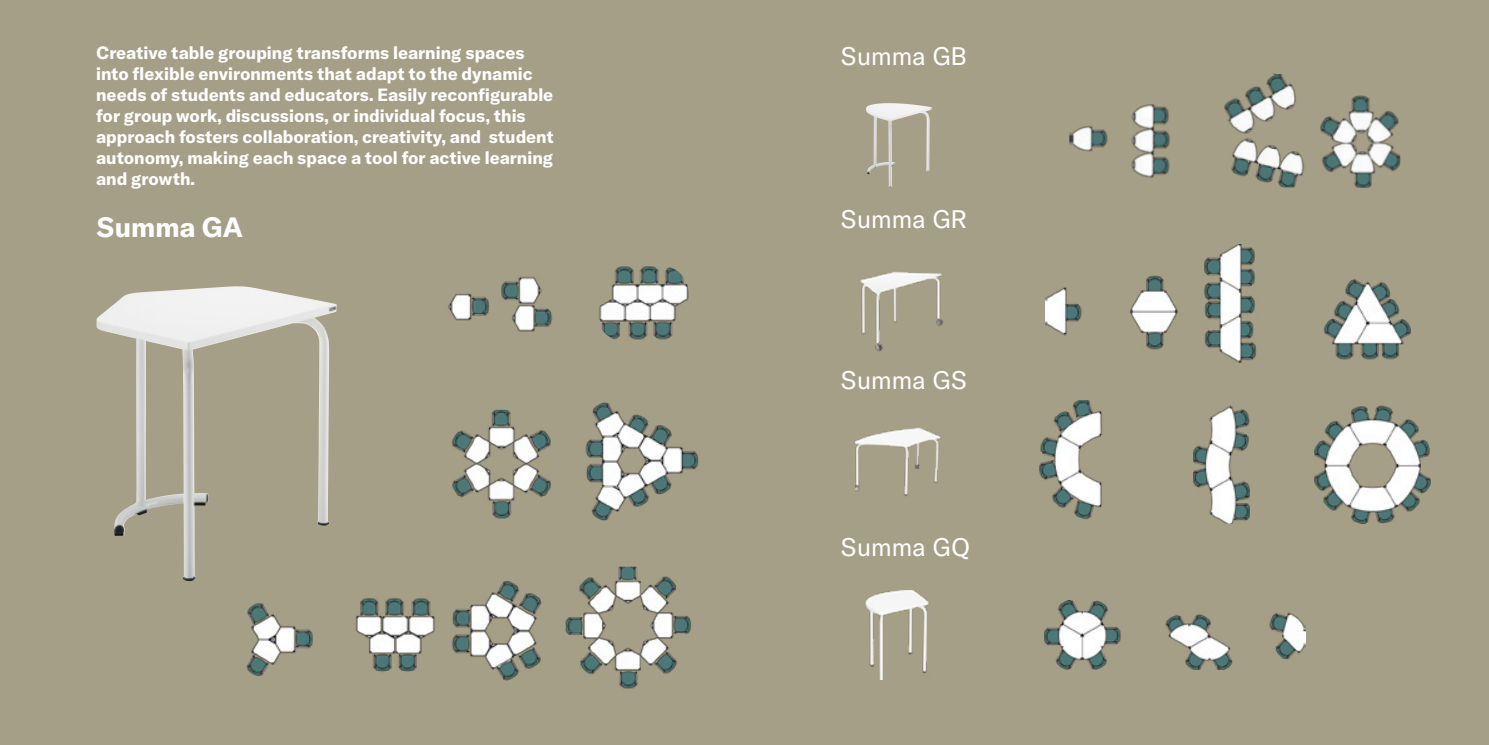
<style>
.page{position:relative;width:1489px;height:745px;background:#fff}
.page>*{position:absolute;margin:0;border:0;box-sizing:border-box;transform-origin:0 0}
.t1{font:700 27.5px "GT America";color:#fff}
.t2{font:25px "GT America";color:#fff}
.t3{font:700 17.5px/21px "GT America";color:#fff}
</style>
<div class="page">
<div style="left:0;top:0;width:1488px;height:744px;background:#a69f88"></div>
<img style="left:97px;top:286px;width:240px;height:295px">
<img style="left:222px;top:566px;width:469px;height:123px">
<img style="left:448px;top:276px;width:104px;height:56px">
<img style="left:1069px;top:73px;width:331px;height:115px">
<img style="left:1044px;top:600px;width:261px;height:69px">
<img style="left:1039px;top:400px;width:63px;height:119px">
<img style="left:1193px;top:405px;width:56px;height:118px">
<img style="left:1314px;top:405px;width:116px;height:118px">
<img style="left:585px;top:402px;width:114px;height:119px">
<img style="left:452px;top:409px;width:99px;height:110px">
<img style="left:599px;top:266px;width:90px;height:74px">
<img style="left:866px;top:103px;width:66px;height:84px">
<img style="left:860px;top:271px;width:83px;height:81px">
<img style="left:855px;top:427px;width:86px;height:69px">
<img style="left:865px;top:590px;width:64px;height:89px">
<img style="left:1045px;top:244px;width:365px;height:118px">
<p class="t3" style="left:96px;top:42px;width:459px">Creative table grouping transforms learning spaces into flexible environments that adapt to the dynamic needs of students and educators. Easily reconfigurable for group work, discussions, or individual focus, this approach fosters collaboration, creativity, and student autonomy, making each space a tool for active learning and growth.</p>
<h1 class="t1" style="left:96px;top:209px;width:148px">Summa GA</h1>
<h2 class="t2" style="left:840px;top:41px;width:128px">Summa GB</h2>
<h2 class="t2" style="left:840px;top:205px;width:128px">Summa GR</h2>
<h2 class="t2" style="left:840px;top:365px;width:128px">Summa GS</h2>
<h2 class="t2" style="left:840px;top:531px;width:131px">Summa GQ</h2>
</div>
